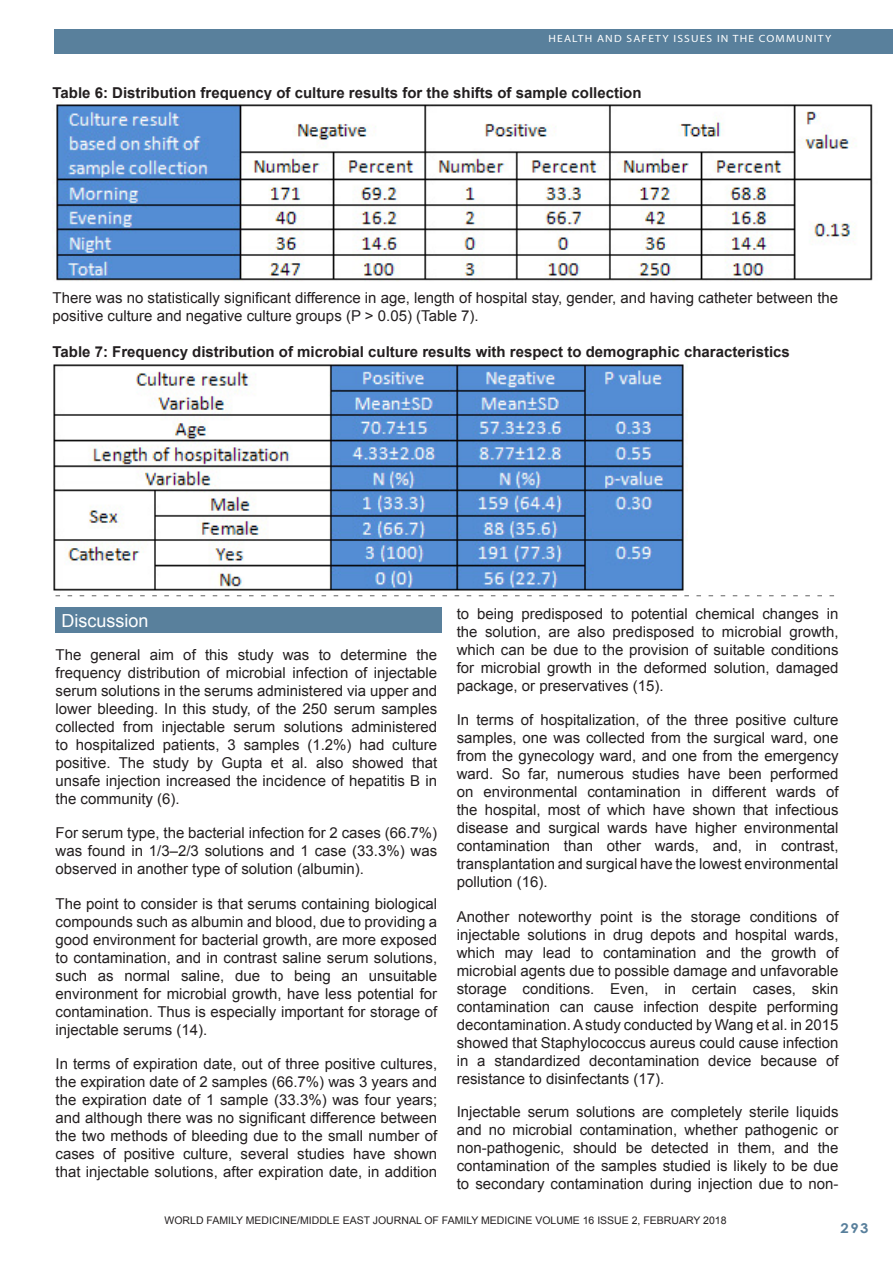
<style>
.page{position:relative;width:893px;height:1263px;background:#fff}
.page>*{position:absolute;margin:0;border:0;box-sizing:border-box;transform-origin:0 0}
.Footnote_Text{font:18px "Arial";color:#fff}
.Footnote_Text-2{font:15px/18px "Arial";color:#231f20;text-align:justify}
.Footnote_Text-3{font:700 15px "Arial";color:#231f20}
.t1{font:700 13.5px "Century Gothic";color:#59809c;scale:1.1 1}
.Footnote_Text-4{font:10.5px "Arial";color:#231f20}
.t2{font:10.5px "Myriad";letter-spacing:.1em;color:#fff;scale:1.1 1}
</style>
<div class="page">
<div style="left:54px;top:30px;width:839px;height:24px;background:#59809c"></div>
<img style="left:56px;top:104px;width:817px;height:177px">
<img style="left:53px;top:364px;width:631px;height:227px">
<svg style="left:56px;top:595px;width:778px;height:1px"></svg>
<div style="left:56px;top:608px;width:386px;height:25px;background:#59809c"></div>
<p class="t2" style="left:549px;top:34px;width:259px">HEALTH AND SAFETY ISSUES IN THE COMMUNITY</p>
<p class="Footnote_Text-3" style="left:52px;top:83px;width:591px">Table 6: Distribution frequency of culture results for the shifts of sample collection</p>
<p class="Footnote_Text-2" style="left:52px;top:289px;width:787px">There was no statistically significant difference in age, length of hospital stay, gender, and having catheter between the positive culture and negative culture groups (P &gt; 0.05) (Table 7).</p>
<p class="Footnote_Text-3" style="left:52px;top:342px;width:739px">Table 7: Frequency distribution of microbial culture results with respect to demographic characteristics</p>
<p class="Footnote_Text" style="left:62px;top:609px;width:89px">Discussion</p>
<p class="Footnote_Text-2" style="left:56px;top:646px;width:383px">The general aim of this study was to determine the frequency distribution of microbial infection of injectable serum solutions in the serums administered via upper and lower bleeding. In this study, of the 250 serum samples collected from injectable serum solutions administered to hospitalized patients, 3 samples (1.2%) had culture positive. The study by Gupta et al. also showed that unsafe injection increased the incidence of hepatitis B in the community (6).</p>
<p class="Footnote_Text-2" style="left:56px;top:824px;width:383px">For serum type, the bacterial infection for 2 cases (66.7%) was found in 1/3–2/3 solutions and 1 case (33.3%) was observed in another type of solution (albumin).</p>
<p class="Footnote_Text-2" style="left:56px;top:895px;width:383px">The point to consider is that serums containing biological compounds such as albumin and blood, due to providing a good environment for bacterial growth, are more exposed to contamination, and in contrast saline serum solutions, such as normal saline, due to being an unsuitable environment for microbial growth, have less potential for contamination. Thus is especially important for storage of injectable serums (14).</p>
<p class="Footnote_Text-2" style="left:56px;top:1055px;width:383px">In terms of expiration date, out of three positive cultures, the expiration date of 2 samples (66.7%) was 3 years and the expiration date of 1 sample (33.3%) was four years; and although there was no significant difference between the two methods of bleeding due to the small number of cases of positive culture, several studies have shown that injectable solutions, after expiration date, in addition</p>
<p class="Footnote_Text-2" style="left:457px;top:604px;width:383px">to being predisposed to potential chemical changes in the solution, are also predisposed to microbial growth, which can be due to the provision of suitable conditions for microbial growth in the deformed solution, damaged package, or preservatives (15).</p>
<p class="Footnote_Text-2" style="left:457px;top:711px;width:383px">In terms of hospitalization, of the three positive culture samples, one was collected from the surgical ward, one from the gynecology ward, and one from the emergency ward. So far, numerous studies have been performed on environmental contamination in different wards of the hospital, most of which have shown that infectious disease and surgical wards have higher environmental contamination than other wards, and, in contrast, transplantation and surgical have the lowest environmental pollution (16).</p>
<p class="Footnote_Text-2" style="left:457px;top:907px;width:383px">Another noteworthy point is the storage conditions of injectable solutions in drug depots and hospital wards, which may lead to contamination and the growth of microbial agents due to possible damage and unfavorable storage conditions. Even, in certain cases, skin contamination can cause infection despite performing decontamination. A study conducted by Wang et al. in 2015 showed that Staphylococcus aureus could cause infection in a standardized decontamination device because of resistance to disinfectants (17).</p>
<p class="Footnote_Text-2" style="left:457px;top:1102px;width:383px">Injectable serum solutions are completely sterile liquids and no microbial contamination, whether pathogenic or non-pathogenic, should be detected in them, and the contamination of the samples studied is likely to be due to secondary contamination during injection due to non-</p>
<p class="Footnote_Text-4" style="left:165px;top:1214px;width:563px">WORLD FAMILY MEDICINE/MIDDLE EAST JOURNAL OF FAMILY MEDICINE VOLUME 16 ISSUE 2, FEBRUARY 2018</p>
<p class="t1" style="left:840px;top:1218px;width:27px">293</p>
</div>
